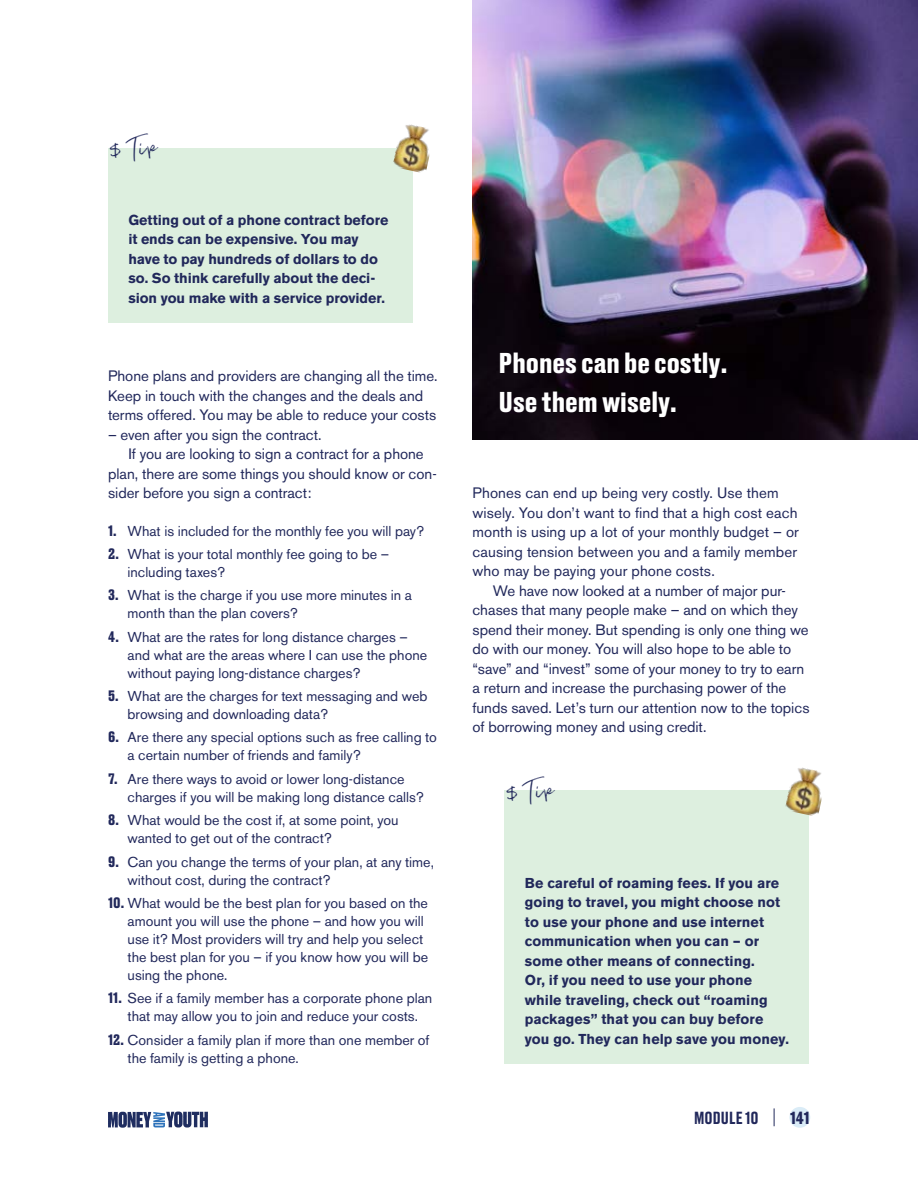
<style>
.page{position:relative;width:918px;height:1188px;background:#fff}
.page>*{position:absolute;margin:0;border:0;box-sizing:border-box;transform-origin:0 0}
.t1{font:30px "Renegade";color:#21285b}
.t2{font:700 27px/39px "Druk Text";color:#fff}
.t3{font:500 16.5px "Druk Text";letter-spacing:.005em;color:#21285b}
.t4{font:700 16.5px "Druk Text";color:#21285b}
.t5{font:15px/19.5px "Akzidenz Grotesk BE";color:#21285b}
.t6{font:14.25px/18px "Akzidenz Grotesk BE";color:#21285b}
.t7{font:700 14.25px/19.5px "Akzidenz Grotesk BE";color:#21285b}
.s1{font-family:"Druk Text";font-weight:700}
</style>
<div class="page">
<div style="left:789px;top:1107px;width:21px;height:21px;background:#daecf7;border-radius:50%"></div>
<svg style="left:108px;top:1112px;width:100px;height:16px;background:#667499"></svg>
<svg style="left:774px;top:1108px;width:1px;height:18px"></svg>
<div style="left:108px;top:148px;width:305px;height:174px;background:#ddefdf"></div>
<img style="left:393px;top:124px;width:37px;height:49px">
<div style="left:505px;top:790px;width:304px;height:274px;background:#ddefdf"></div>
<img style="left:785px;top:767px;width:37px;height:49px">
<img style="left:472px;top:0;width:446px;height:440px">
<h1 class="t1" style="left:102px;top:136px;width:52px;rotate:-13deg">$ Tip</h1>
<p class="t7" style="left:128px;top:210px;width:262px">Getting out of a phone contract before it ends can be expensive. You may have to pay hundreds of dollars to do so. So think carefully about the deci&shy;sion you make with a service provider.</p>
<p class="t5" style="left:108px;top:366px;width:331px">Phone plans and providers are changing all the time.<br>Keep in touch with the changes and the deals and terms offered. You may be able to reduce your costs</p>
<p class="t5" style="left:108px;top:425px;width:215px">– even after you sign the contract.</p>
<p class="t5" style="left:128px;top:444px;width:297px">If you are looking to sign a contract for a phone</p>
<p class="t5" style="left:108px;top:464px;width:330px">plan, there are some things you should know or con-</p>
<p class="t5" style="left:108px;top:483px;width:205px">sider before you sign a contract:</p>
<p class="t6" style="left:108px;top:522px;width:318px"><span class="s1">1.</span> What is included for the monthly fee you will pay?</p>
<p class="t6" style="left:128px;top:545px;width:263px;text-indent:-19px"><span class="s1">2.</span> What is your total monthly fee going to be – including taxes?</p>
<p class="t6" style="left:128px;top:586px;width:286px;text-indent:-19px"><span class="s1">3.</span> What is the charge if you use more minutes in a month than the plan covers?</p>
<p class="t6" style="left:128px;top:628px;width:301px;text-indent:-19px"><span class="s1">4.</span> What are the rates for long distance charges – and what are the areas where I can use the phone without paying long-distance charges?</p>
<p class="t6" style="left:128px;top:687px;width:301px;text-indent:-19px"><span class="s1">5.</span> What are the charges for text messaging and web browsing and downloading data?</p>
<p class="t6" style="left:128px;top:729px;width:311px;text-indent:-19px"><span class="s1">6.</span> Are there any special options such as free calling to a certain number of friends and family?</p>
<p class="t6" style="left:128px;top:770px;width:298px;text-indent:-19px"><span class="s1">7.</span> Are there ways to avoid or lower long-distance charges if you will be making long distance calls?</p>
<p class="t6" style="left:128px;top:811px;width:273px;text-indent:-19px"><span class="s1">8.</span> What would be the cost if, at some point, you wanted to get out of the contract?</p>
<p class="t6" style="left:128px;top:853px;width:308px;text-indent:-19px"><span class="s1">9.</span> Can you change the terms of your plan, at any time, without cost, during the contract?</p>
<p class="t6" style="left:128px;top:894px;width:302px;text-indent:-19px"><span class="s1">10.</span> What would be the best plan for you based on the amount you will use the phone – and how you will use it? Most providers will try and help you select the best plan for you – if you know how you will be using the phone.</p>
<p class="t6" style="left:108px;top:990px;width:326px;text-align:center"><span class="s1">11.</span> See if a family member has a corporate phone plan that may allow you to join and reduce your costs.</p>
<p class="t6" style="left:128px;top:1031px;width:303px;text-indent:-19px"><span class="s1">12.</span> Consider a family plan if more than one member of the family is getting a phone.</p>
<h2 class="t2" style="left:499px;top:344px;width:230px">Phones can be costly.<br>Use them wisely.</h2>
<p class="t5" style="left:472px;top:483px;width:328px">Phones can end up being very costly. Use them wisely. You don’t want to find that a high cost each month is using up a lot of your monthly budget – or causing tension between you and a family member who may be paying your phone costs.</p>
<p class="t5" style="left:472px;top:581px;width:339px;text-indent:20px">We have now looked at a number of major pur&shy;chases that many people make – and on which they spend their money. But spending is only one thing we do with our money. You will also hope to be able to “save” and “invest” some of your money to try to earn a return and increase the purchasing power of the funds saved. Let’s turn our attention now to the topics of borrowing money and using credit.</p>
<h1 class="t1" style="left:499px;top:779px;width:52px;rotate:-13deg">$ Tip</h1>
<p class="t7" style="left:525px;top:873px;width:266px">Be careful of roaming fees. If you are going to travel, you might choose not to use your phone and use internet communication when you can – or some other means of connecting.<br>Or, if you need to use your phone while traveling, check out “roaming packages” that you can buy before you go. They can help save you money.</p>
<p class="t3" style="left:694px;top:1109px;width:66px">MODULE 10</p>
<p class="t4" style="left:790px;top:1109px;width:21px">141</p>
</div>
